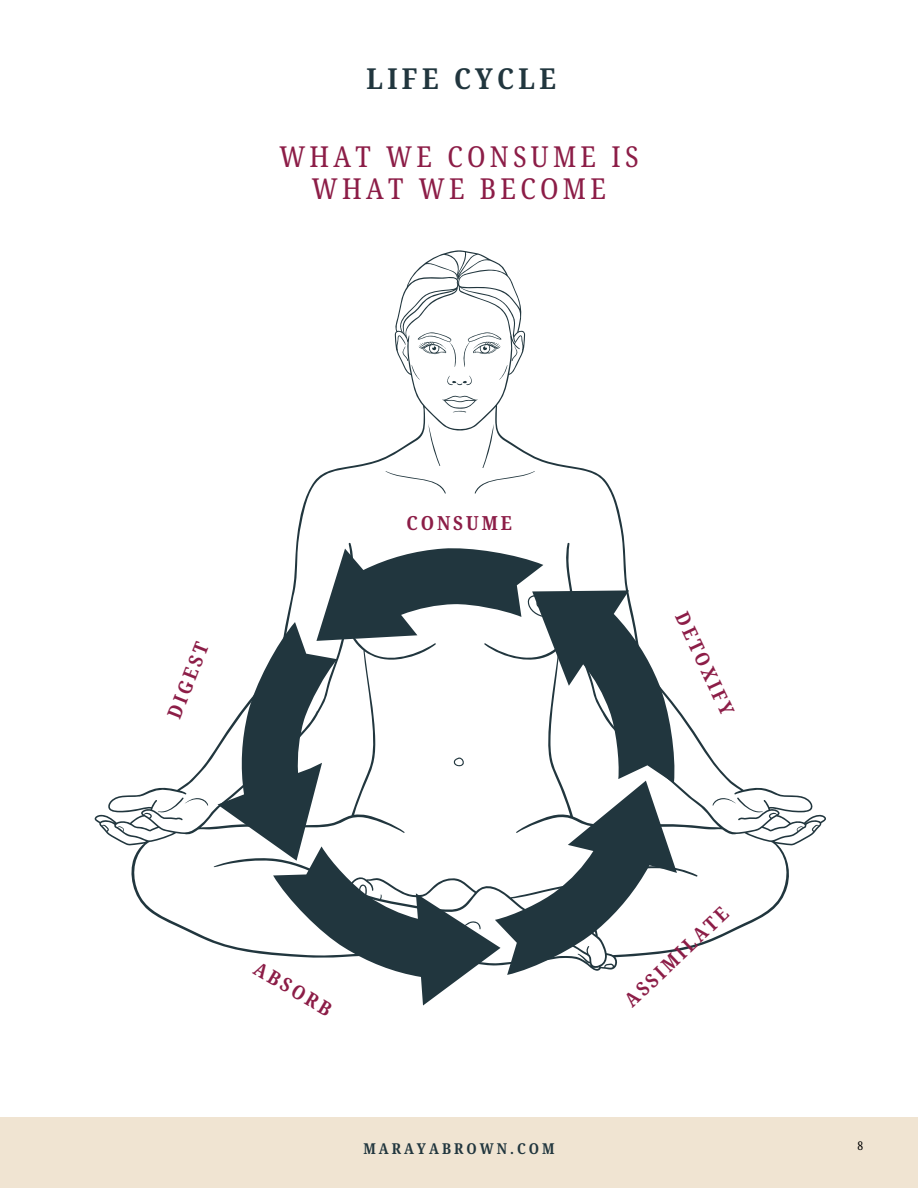
<style>
.page{position:relative;width:918px;height:1188px;background:#fff}
.page>*{position:absolute;margin:0;border:0;box-sizing:border-box;transform-origin:0 0}
.t1{font:28.95px/31.5px "Noto Serif Ethiopic Condensed";letter-spacing:.15em;color:#8c1d47;text-align:center}
.t2{font:700 28.95px "Noto Serif Ethiopic Condensed";letter-spacing:.15em;color:#21363e}
.t3{font:700 19.5px "Noto Serif Ethiopic Condensed";letter-spacing:.15em;color:#8c1d47}
.t4{font:700 15px "Noto Serif Ethiopic Condensed";letter-spacing:.2em;color:#21363e}
.t5{font:12px "Noto Serif Ethiopic Condensed";color:#000}
</style>
<div class="page">
<svg style="left:95px;top:250px;width:731px;height:701px"></svg>
<svg style="left:218px;top:547px;width:459px;height:458px"></svg>
<div style="left:0;top:1117px;width:918px;height:71px;background:#f0e4d2"></div>
<h3 class="t2" style="left:367px;top:58px;width:191px">LIFE CYCLE</h3>
<p class="t1" style="left:279px;top:140px;width:361px">WHAT WE CONSUME IS<br>WHAT WE BECOME</p>
<h2 class="t3" style="left:161px;top:713px;width:81px;rotate:-69deg">DIGEST</h2>
<h1 class="t3" style="left:406px;top:509px;width:107px">CONSUME</h1>
<h3 class="t3" style="left:694px;top:608px;width:112px;rotate:65deg">DETOXIFY</h3>
<p class="t3" style="left:263px;top:955px;width:88px;rotate:30deg">ABSORB</p>
<h3 class="t3" style="left:618px;top:994px;width:136px;rotate:-44deg">ASSIMILATE</h3>
<h3 class="t4" style="left:363px;top:1138px;width:193px">MARAYABROWN.COM</h3>
<h3 class="t5" style="left:857px;top:1137px;width:7px">8</h3>
</div>
